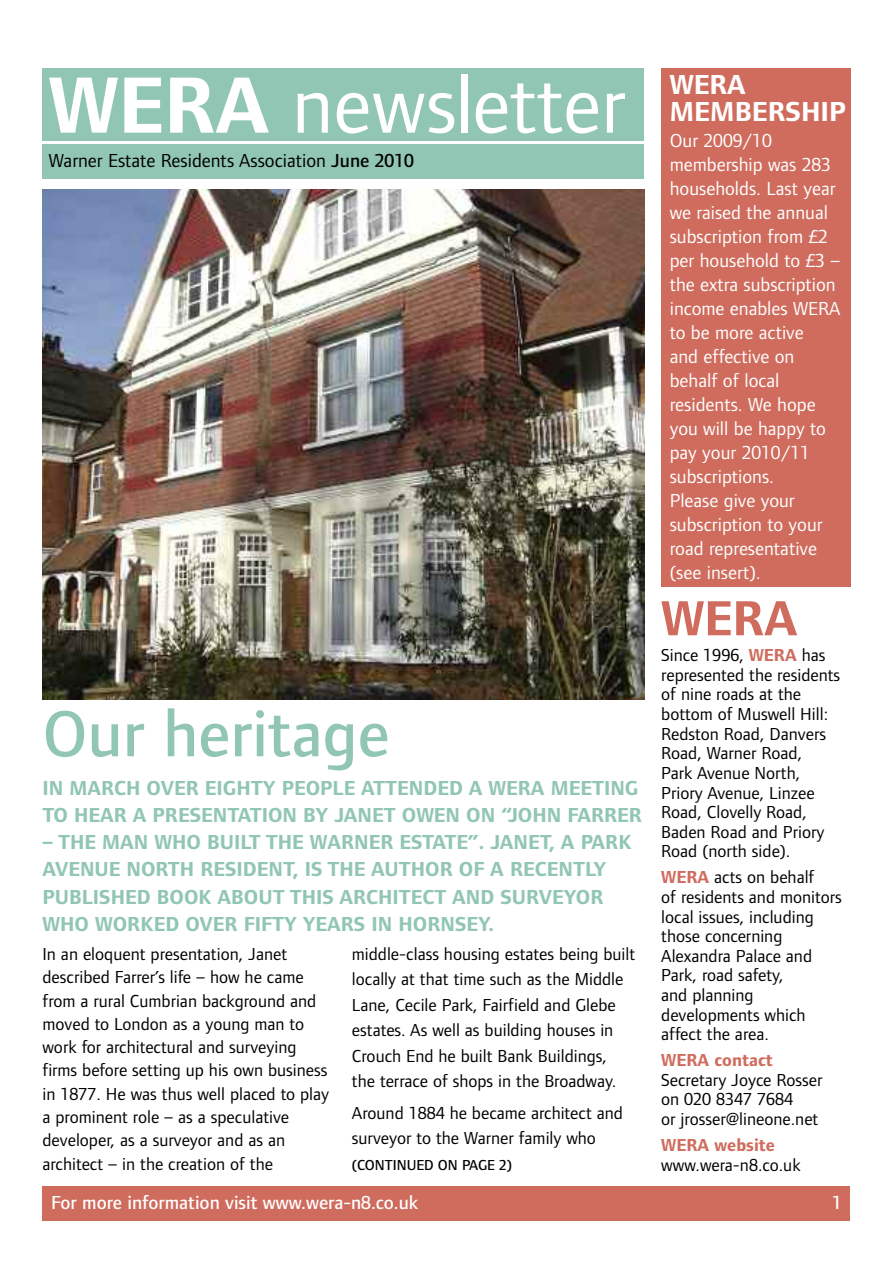
<style>
.page{position:relative;width:893px;height:1263px;background:#fff}
.page>*{position:absolute;margin:0;border:0;box-sizing:border-box;transform-origin:0 0}
.t1{font:82.5px "Foundry Form Sans";color:#fff}
.t2{font:500 67.5px "Foundry Form Sans";color:#91c6b4}
.t3{font:700 51px "Foundry Form Sans";color:#cf6c5e}
.t4{font:700 28.5px/27px "Foundry Form Sans";color:#fff}
.t5{font:700 21px/27.3px "Foundry Form Sans";color:#91c6b4}
.t6{font:19.5px/24px "Foundry Form Sans";color:#fff}
.t7{font:500 19.5px "Foundry Form Sans";color:#fff}
.t8{font:19.5px "Foundry Form Sans";color:#000}
.t9{font:18px/19.6px "Foundry Form Sans";color:#000}
.t10{font:700 18px "Foundry Form Sans";color:#cf6c5e}
.t11{font:500 15px "Foundry Form Sans";color:#000}
.s1{font-weight:700}
.s2{font-weight:500}
.s3{font-weight:700;color:#cf6c5e}
</style>
<div class="page">
<img style="left:43px;top:189px;width:601px;height:511px">
<div style="left:43px;top:68px;width:601px;height:72px;background:#91c6b4"></div>
<div style="left:43px;top:145px;width:601px;height:34px;background:#91c6b4"></div>
<div style="left:661px;top:68px;width:189px;height:519px;background:#cf6c5e"></div>
<div style="left:43px;top:1186px;width:807px;height:34px;background:#cf6c5e"></div>
<h1 class="t1" style="left:49px;top:74px;width:578px"><span class="s1">WERA</span> newsletter</h1>
<p class="t8" style="left:49px;top:153px;width:366px">Warner Estate Residents Association <span class="s2">June 2010</span></p>
<h2 class="t2" style="left:43px;top:708px;width:349px">Our heritage</h2>
<p class="t5" style="left:43px;top:775px;width:601px">IN MARCH OVER EIGHTY PEOPLE ATTENDED A WERA MEETING<br>TO HEAR A PRESENTATION BY JANET OWEN ON “JOHN FARRER</p>
<p class="t5" style="left:43px;top:830px;width:591px">– THE MAN WHO BUILT THE WARNER ESTATE”. JANET, A PARK AVENUE NORTH RESIDENT, IS THE AUTHOR OF A RECENTLY PUBLISHED BOOK ABOUT THIS ARCHITECT AND SURVEYOR WHO WORKED OVER FIFTY YEARS IN HORNSEY.</p>
<p class="t9" style="left:43px;top:944px;width:288px;line-height:23.2px">In an eloquent presentation, Janet described Farrer’s life – how he came from a rural Cumbrian background and moved to London as a young man to work for architectural and surveying firms before setting up his own business in 1877. He was thus well placed to play a prominent role – as a speculative developer, as a surveyor and as an architect – in the creation of the</p>
<p class="t9" style="left:352px;top:943px;width:285px;line-height:25.3px">middle-class housing estates being built locally at that time such as the Middle Lane, Cecile Park, Fairfield and Glebe estates. As well as building houses in Crouch End he built Bank Buildings,<br>the terrace of shops in the Broadway.</p>
<p class="t9" style="left:352px;top:1101px;width:273px;line-height:25.3px">Around 1884 he became architect and surveyor to the Warner family who</p>
<p class="t11" style="left:352px;top:1159px;width:162px">(CONTINUED ON PAGE 2)</p>
<h3 class="t4" style="left:670px;top:73px;width:178px">WERA<br>MEMBERSHIP</h3>
<p class="t6" style="left:670px;top:130px;width:172px">Our 2009/10 membership was 283 households. Last year we raised the annual subscription from £2 per household to £3 – the extra subscription income enables WERA to be more active<br>and effective on behalf of local residents. We hope you will be happy to pay your 2010/11 subscriptions.<br>Please give your subscription to your road representative (see insert).</p>
<h3 class="t3" style="left:661px;top:599px;width:138px">WERA</h3>
<p class="t9" style="left:661px;top:647px;width:181px">Since 1996, <span class="s3">WERA</span> has represented the residents of nine roads at the bottom of Muswell Hill:<br>Redston Road, Danvers<br>Road, Warner Road,<br>Park Avenue North,<br>Priory Avenue, Linzee<br>Road, Clovelly Road,<br>Baden Road and Priory<br>Road (north side).</p>
<p class="t9" style="left:661px;top:869px;width:182px"><span class="s3">WERA</span> acts on behalf<br>of residents and monitors local issues, including those concerning<br>Alexandra Palace and<br>Park, road safety,<br>and planning developments which affect the area.</p>
<p class="t10" style="left:661px;top:1053px;width:113px">WERA contact</p>
<p class="t9" style="left:661px;top:1071px;width:163px">Secretary Joyce Rosser on 020 8347 7684<br>or jrosser@lineone.net</p>
<p class="t10" style="left:661px;top:1138px;width:115px">WERA website</p>
<p class="t9" style="left:661px;top:1156px;width:141px">www.wera-n8.co.uk</p>
<p class="t7" style="left:51px;top:1195px;width:369px">For more information visit www.wera-n8.co.uk</p>
<p class="t7" style="left:832px;top:1195px;width:11px">1</p>
</div>
